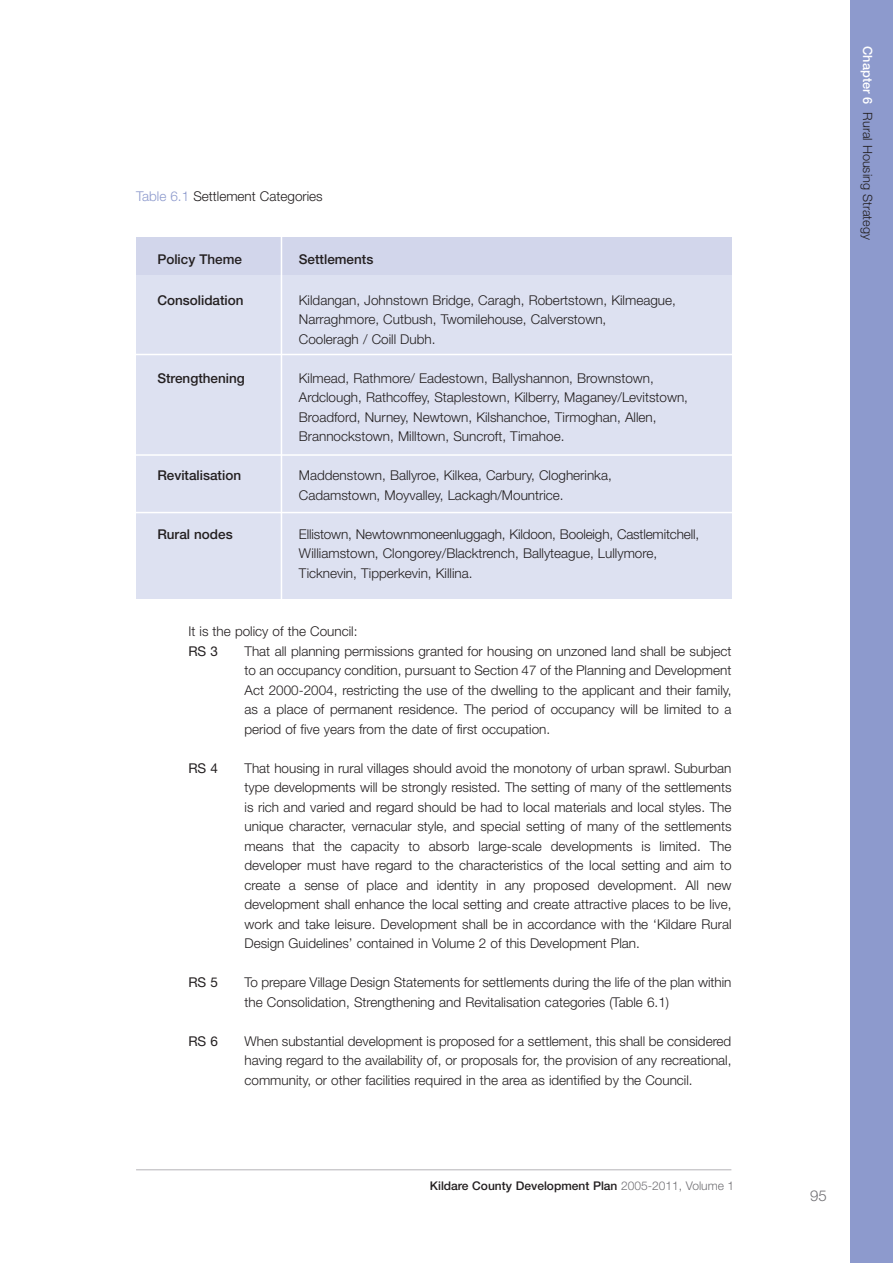
<style>
.page{position:relative;width:893px;height:1263px;background:#fff}
.page>*{position:absolute;margin:0;border:0;box-sizing:border-box;transform-origin:0 0}
.t1{font:300 15px "Helvetica Neue";color:#717074}
.t2{font:300 13.5px/19.5px "Helvetica Neue";color:#231f20}
.t3{font:500 13.5px "Helvetica Neue";color:#231f20}
.t4{font:13.5px "Helvetica Neue";color:#231f20}
.t5{font:300 12.75px "Helvetica Neue";color:#231f20}
.t6{font:500 12px "Helvetica Neue";color:#231f20}
.s1{color:#8d9acd}
.s2{font-weight:300;color:#717074}
.s3{font-weight:500;color:#fff}
</style>
<div class="page">
<hr style="left:136px;top:1169px;width:595px;height:1px;background:#b4b3b7">
<div style="left:850px;top:0;width:43px;height:1263px;background:#8d9acd"></div>
<div style="left:136px;top:237px;width:595px;height:362px;background:#dde1f1"></div>
<div style="left:136px;top:237px;width:595px;height:38px;background:#d2d6eb"></div>
<hr style="left:281px;top:232px;width:1px;height:371px;background:#fff">
<hr style="left:133px;top:354px;width:600px;height:1px;background:#fff">
<hr style="left:133px;top:454px;width:600px;height:2px;background:#fff">
<hr style="left:133px;top:512px;width:600px;height:1px;background:#fff">
<p class="t2" style="left:136px;top:188px;width:188px"><span class="s1">Table 6.1</span> Settlement Categories</p>
<p class="t3" style="left:157px;top:254px;width:86px">Policy Theme</p>
<p class="t3" style="left:299px;top:254px;width:76px">Settlements</p>
<p class="t3" style="left:157px;top:295px;width:88px">Consolidation</p>
<p class="t2" style="left:299px;top:291px;width:379px">Kildangan, Johnstown Bridge, Caragh, Robertstown, Kilmeague,<br>Narraghmore, Cutbush, Twomilehouse, Calverstown,<br>Cooleragh / Coill Dubh.</p>
<p class="t3" style="left:157px;top:373px;width:89px">Strengthening</p>
<p class="t2" style="left:299px;top:369px;width:391px">Kilmead, Rathmore/ Eadestown, Ballyshannon, Brownstown, Ardclough, Rathcoffey, Staplestown, Kilberry, Maganey/Levitstown, Broadford, Nurney, Newtown, Kilshanchoe, Tirmoghan, Allen, Brannockstown, Milltown, Suncroft, Timahoe.</p>
<p class="t3" style="left:157px;top:470px;width:85px">Revitalisation</p>
<p class="t2" style="left:299px;top:467px;width:314px">Maddenstown, Ballyroe, Kilkea, Carbury, Clogherinka,<br>Cadamstown, Moyvalley, Lackagh/Mountrice.</p>
<p class="t3" style="left:157px;top:529px;width:77px">Rural nodes</p>
<p class="t2" style="left:299px;top:525px;width:402px">Ellistown, Newtownmoneenluggagh, Kildoon, Booleigh, Castlemitchell,<br>Williamstown, Clongorey/Blacktrench, Ballyteague, Lullymore,<br>Ticknevin, Tipperkevin, Killina.</p>
<p class="t2" style="left:188px;top:623px;width:171px">It is the policy of the Council:</p>
<p class="t4" style="left:188px;top:646px;width:31px">RS 3</p>
<p class="t2" style="left:244px;top:642px;width:489px;text-align:justify">That all planning permissions granted for housing on unzoned land shall be subject to an occupancy condition, pursuant to Section 47 of the Planning and Development Act 2000-2004, restricting the use of the dwelling to the applicant and their family, as a place of permanent residence. The period of occupancy will be limited to a period of five years from the date of first occupation.</p>
<p class="t4" style="left:188px;top:763px;width:31px">RS 4</p>
<p class="t2" style="left:244px;top:759px;width:489px;text-align:justify">That housing in rural villages should avoid the monotony of urban sprawl. Suburban type developments will be strongly resisted. The setting of many of the settlements is rich and varied and regard should be had to local materials and local styles. The unique character, vernacular style, and special setting of many of the settlements means that the capacity to absorb large-scale developments is limited. The developer must have regard to the characteristics of the local setting and aim to create a sense of place and identity in any proposed development. All new development shall enhance the local setting and create attractive places to be live, work and take leisure. Development shall be in accordance with the ‘Kildare Rural Design Guidelines’ contained in Volume 2 of this Development Plan.</p>
<p class="t4" style="left:188px;top:977px;width:31px">RS 5</p>
<p class="t2" style="left:244px;top:974px;width:489px">To prepare Village Design Statements for settlements during the life of the plan within the Consolidation, Strengthening and Revitalisation categories (Table 6.1)</p>
<p class="t4" style="left:188px;top:1036px;width:31px">RS 6</p>
<p class="t2" style="left:244px;top:1032px;width:489px;text-align:justify">When substantial development is proposed for a settlement, this shall be considered having regard to the availability of, or proposals for, the provision of any recreational, community, or other facilities required in the area as identified by the Council.</p>
<p class="t6" style="left:430px;top:1181px;width:306px">Kildare County Development Plan <span class="s2">2005-2011, Volume 1</span></p>
<p class="t5" style="left:872px;top:46px;width:195px;rotate:90deg"><span class="s3">Chapter 6</span> Rural Housing Strategy</p>
<p class="t1" style="left:810px;top:1191px;width:18px">95</p>
</div>
